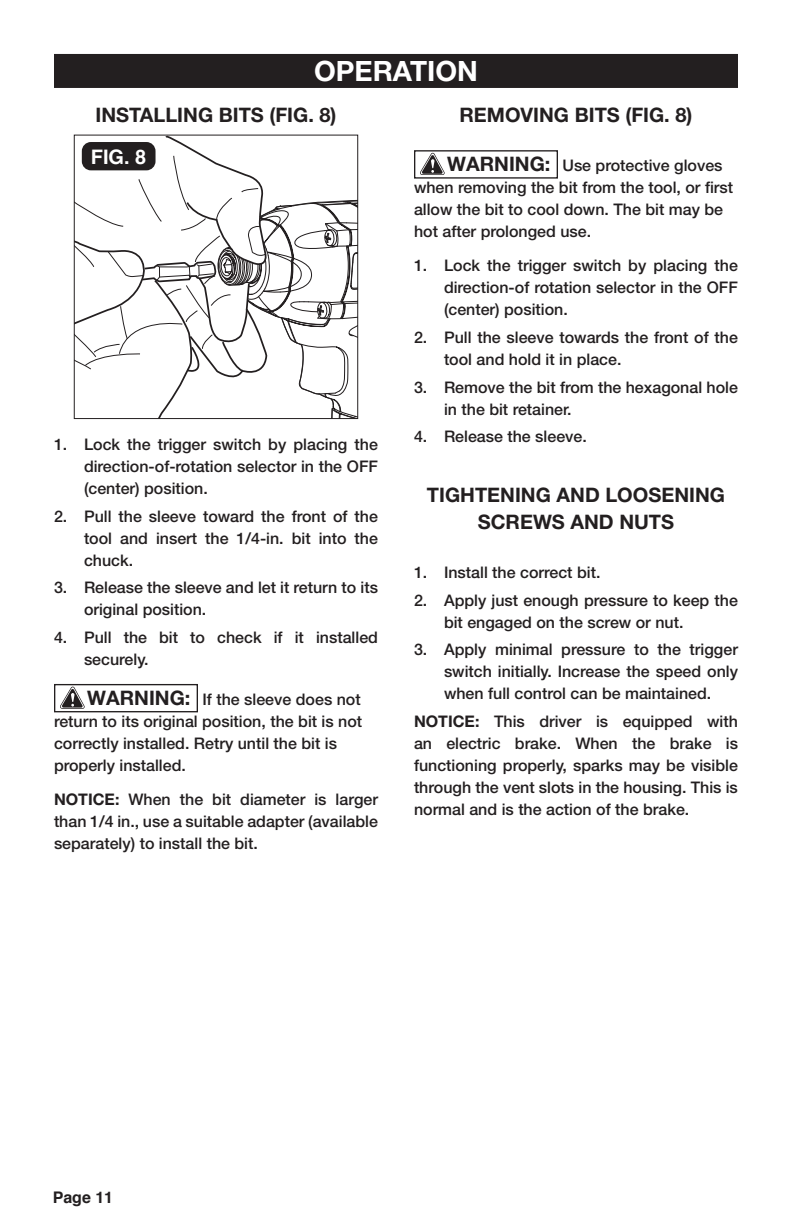
<style>
.page{position:relative;width:792px;height:1224px;background:#fff}
.page>*{position:absolute;margin:0;border:0;box-sizing:border-box;transform-origin:0 0}
.t1{font:700 28px "Helvetica Neue LT Std";color:#fff}
.t2{font:700 20px/27px "Helvetica Neue LT Std";color:#231f20;text-align:center}
.t3{font:700 20px "Helvetica";color:#fff}
.t4{font:500 16px/22px "Helvetica Neue LT Std";color:#231f20}
.t5{font:700 16px "Helvetica";color:#231f20}
.s1{font-weight:700;font-size:20px}
.s2{font-weight:700}
</style>
<div class="page">
<svg style="left:76px;top:137px;width:280px;height:280px"></svg>
<div style="left:74px;top:135px;width:284px;height:284px;border:1px solid #231f20"></div>
<div style="left:82px;top:142px;width:74px;height:28px;background:#231f20;border-radius:9px"></div>
<svg style="left:60px;top:687px;width:25px;height:22px"></svg>
<div style="left:54px;top:684px;width:144px;height:28px;border:1px solid #231f20"></div>
<div style="left:54px;top:54px;width:684px;height:34px;background:#231f20"></div>
<svg style="left:420px;top:153px;width:25px;height:22px"></svg>
<div style="left:414px;top:150px;width:144px;height:29px;border:1px solid #231f20"></div>
<h1 class="t1" style="left:314px;top:54px;width:165px">OPERATION</h1>
<p class="t2" style="left:460px;top:101px;width:234px">REMOVING BITS (Fig. 8)</p>
<p class="t4" style="left:414px;top:154px;width:321px;text-indent:33px"><span class="s1">WARNING:</span> Use protective gloves when removing the bit from the tool, or first allow the bit to cool down. The bit may be hot after prolonged use.</p>
<p class="t4" style="left:444px;top:254px;width:295px;text-align:justify;text-indent:-30px">1. Lock the trigger switch by placing the direction-of rotation selector in the OFF (center) position.</p>
<p class="t4" style="left:444px;top:326px;width:295px;text-indent:-30px">2. Pull the sleeve towards the front of the tool and hold it in place.</p>
<p class="t4" style="left:444px;top:376px;width:295px;text-indent:-30px">3. Remove the bit from the hexagonal hole in the bit retainer.</p>
<p class="t4" style="left:414px;top:425px;width:172px">4. Release the sleeve.</p>
<p class="t2" style="left:95px;top:101px;width:243px">INSTALLING BITS (Fig . 8)</p>
<p class="t3" style="left:91px;top:139px;width:57px">FIG. 8</p>
<p class="t4" style="left:84px;top:433px;width:296px;text-align:justify;text-indent:-30px">1. Lock the trigger switch by placing the direction-of-rotation selector in the OFF (center) position.</p>
<p class="t4" style="left:84px;top:505px;width:295px;text-align:justify;text-indent:-30px">2. Pull the sleeve toward the front of the tool and insert the 1/4-in. bit into the chuck.</p>
<p class="t4" style="left:84px;top:577px;width:296px;text-indent:-30px">3. Release the sleeve and let it return to its original position.</p>
<p class="t4" style="left:84px;top:626px;width:296px;text-indent:-30px">4. Pull the bit to check if it installed securely.</p>
<p class="t4" style="left:54px;top:688px;width:310px;text-indent:33px"><span class="s1">WARNING:</span> If the sleeve does not return to its original position, the bit is not correctly installed. Retry until the bit is properly installed.</p>
<p class="t4" style="left:54px;top:788px;width:326px;text-align:justify"><span class="s2">NOTICE:</span> When the bit diameter is larger than 1/4 in., use a suitable adapter (available separately) to install the bit.</p>
<p class="t2" style="left:427px;top:481px;width:300px">TIGHTENING AND LOOSENING<br>SCREWS AND NUTS</p>
<p class="t4" style="left:414px;top:561px;width:186px">1. Install the correct bit.</p>
<p class="t4" style="left:444px;top:589px;width:296px;text-indent:-30px">2. Apply just enough pressure to keep the bit engaged on the screw or nut.</p>
<p class="t4" style="left:444px;top:638px;width:296px;text-align:justify;text-indent:-30px">3. Apply minimal pressure to the trigger switch initially. Increase the speed only when full control can be maintained.</p>
<p class="t4" style="left:414px;top:710px;width:326px;text-align:justify"><span class="s2">NOTICE:</span> This driver is equipped with an electric brake. When the brake is functioning properly, sparks may be visible through the vent slots in the housing. This is normal and is the action of the brake.</p>
<p class="t5" style="left:53px;top:1183px;width:62px">Page 11</p>
</div>
